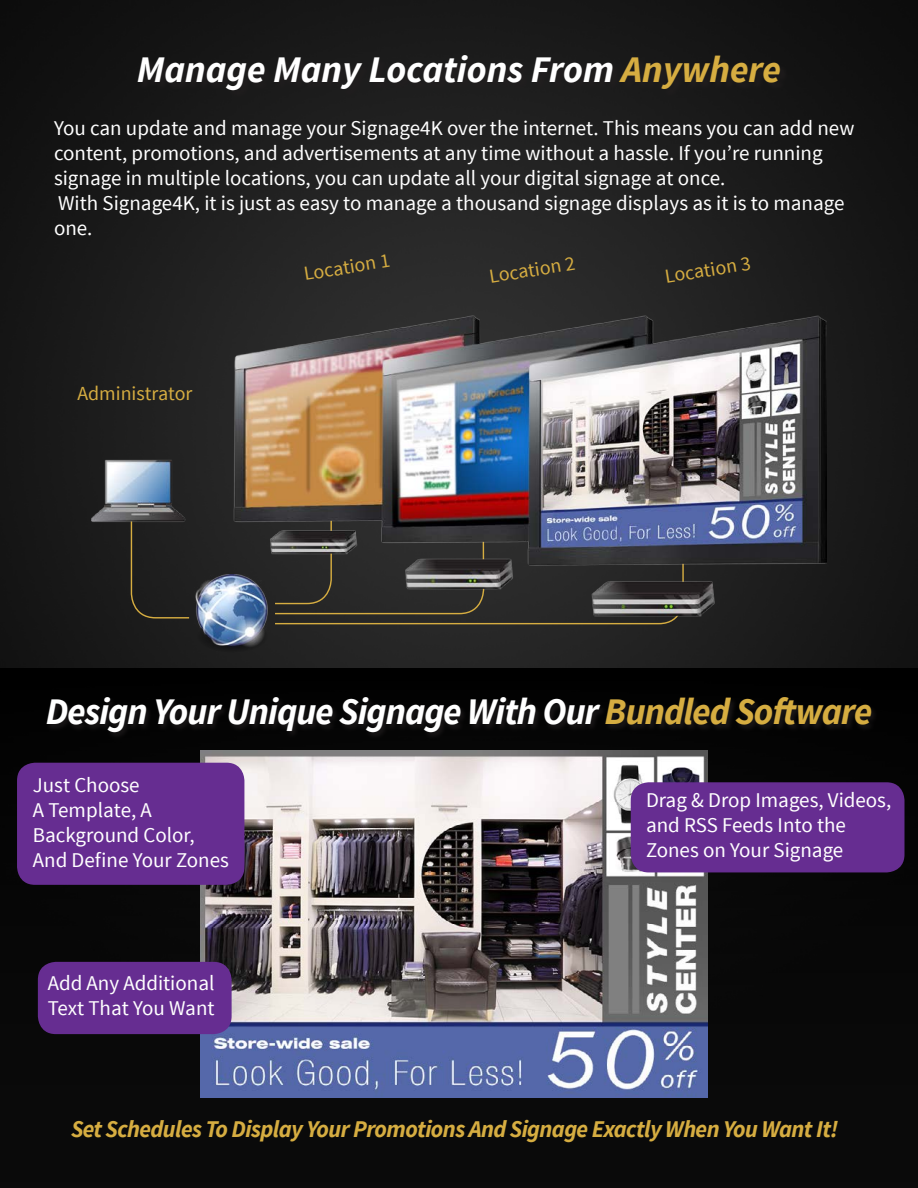
<style>
.page{position:relative;width:918px;height:1188px;background:#fff}
.page>*{position:absolute;margin:0;border:0;box-sizing:border-box;transform-origin:0 0}
.t1{font:italic 700 37.5px "Source Sans Pro";letter-spacing:-.025em;color:#fff}
.t2{font:italic 700 37.5px "Source Sans Pro";color:#fff}
.t3{font:italic 700 24px "Source Sans Pro";letter-spacing:-.025em;color:#d6ad41}
.t4{font:21px/24.9px "Source Sans Pro";color:#fff}
.t5{font:19.95px "Source Sans Pro";color:#d6ad41}
.s1{color:#d6ad41}
</style>
<div class="page">
<img style="left:0;top:0;width:918px;height:669px">
<div style="left:138px;top:55px;width:651px;height:44px;background:#1c1b1b"></div>
<div style="left:0;top:669px;width:918px;height:519px;background:#090909"></div>
<svg style="left:130px;top:616px;width:61px;height:3px"></svg>
<svg style="left:274px;top:616px;width:411px;height:482px"></svg>
<img style="left:92px;top:315px;width:734px;height:301px">
<div style="left:45px;top:696px;width:834px;height:44px;background:#231f20;opacity:.75"></div>
<img style="left:201px;top:751px;width:506px;height:346px">
<div style="left:17px;top:763px;width:227px;height:122px;background:#662d91;border-radius:18px"></div>
<div style="left:631px;top:782px;width:274px;height:90px;background:#662d91;border-radius:18px"></div>
<div style="left:38px;top:962px;width:194px;height:72px;background:#662d91;border-radius:18px"></div>
<img style="left:193px;top:575px;width:77px;height:78px">
<hr style="left:0;top:110px;width:1px;height:380px;background:#000">
<h1 class="t2" style="left:137px;top:46px;width:646px">Manage Many Locations From <span class="s1">Anywhere</span></h1>
<p class="t4" style="left:54px;top:116px;width:802px">You can update and manage your Signage4K over the internet. This means you can add new content, promotions, and advertisements at any time without a hassle. If you’re running signage in multiple locations, you can update all your digital signage at once.<br>With Signage4K, it is just as easy to manage a thousand signage displays as it is to manage one.</p>
<p class="t5" style="left:77px;top:381px;width:117px">Administrator</p>
<p class="t5" style="left:302px;top:261px;width:88px;rotate:-9deg">Location 1</p>
<p class="t5" style="left:487px;top:264px;width:88px;rotate:-9deg">Location 2</p>
<p class="t5" style="left:663px;top:264px;width:88px;rotate:-9deg">Location 3</p>
<h1 class="t1" style="left:46px;top:688px;width:828px">Design Your Unique Signage With Our <span class="s1">Bundled Software</span></h1>
<p class="t4" style="left:33px;top:773px;width:197px">Just Choose<br>A Template, A<br>Background Color,<br>And Define Your Zones</p>
<p class="t4" style="left:48px;top:971px;width:168px">Add Any Additional<br>Text That You Want</p>
<p class="t4" style="left:646px;top:788px;width:247px">Drag &amp; Drop Images, Videos, and RSS Feeds Into the<br>Zones on Your Signage</p>
<p class="t3" style="left:71px;top:1114px;width:769px">Set Schedules To Display Your Promotions And Signage Exactly When You Want It!</p>
</div>
